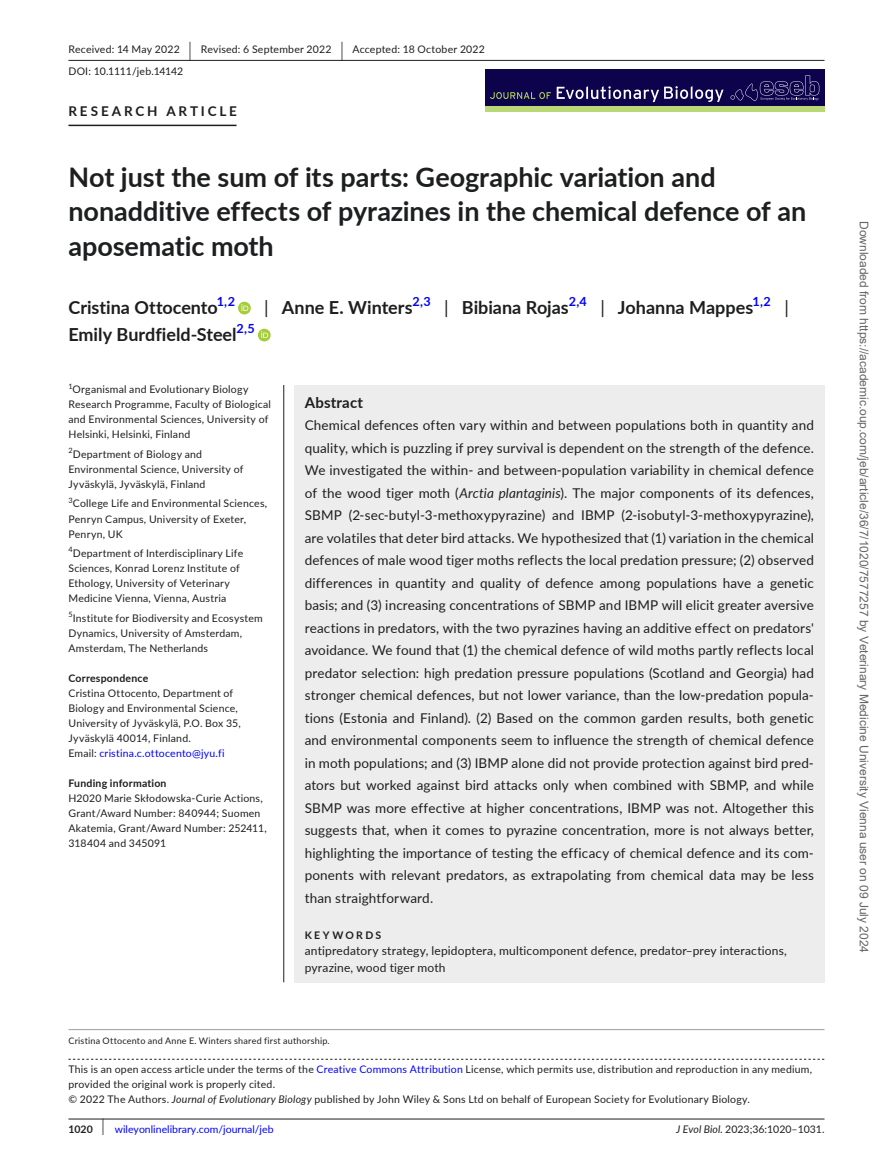
<style>
.page{position:relative;width:893px;height:1174px;background:#fff}
.page>*{position:absolute;margin:0;border:0;box-sizing:border-box;transform-origin:0 0}
.t1{font:27px/34.5px "Lato Bold 2";color:#1d1e1f}
.t2{font:18px "Lato Bold 2";color:#1d1e1f}
.t3{font:18px "Lato Regular 2";color:#1d1e1f}
.t4{font:15px "Lato Bold 2";letter-spacing:.015em;color:#1d1e1f}
.t5{font:13.5px/22.5px "Lato";letter-spacing:.01em;color:#1d1e1f;text-align:justify}
.t6{font:13.5px "Lato Bold 2";letter-spacing:.21em;color:#1d1e1f}
.t7{font:12.6px "Lato Bold 2";color:#00f}
.t8{font:12px "Arial";color:#666}
.t9{font:12px/16.5px "Lato";letter-spacing:.015em;color:#1d1e1f}
.t10{font:10.5px/15px "Lato";letter-spacing:.02em;color:#1d1e1f}
.t11{font:10.5px "Lato Regular 2";color:#00f}
.t12{font:10.5px "Lato Bold 2";letter-spacing:.02em;color:#1d1e1f}
.t13{font:10.5px "Lato Regular 2";color:#1d1e1f}
.t14{font:10.5px "Lato Bold 2";letter-spacing:.22em;color:#1d1e1f}
.t15{font:9px "Lato";letter-spacing:.025em;color:#1d1e1f}
.t16{font:7.35px "Lato Regular 2";color:#1d1e1f}
.s1{font-family:"Lato Regular 2";font-size:19.65px}
.s2{font-family:"Lato Regular 2"}
.s3{color:#00f}
.s4{font-style:italic}
.s5{font-family:"Lato Bold 2";color:#1d1e1f}
.s6{font-size:17.4px;color:#1d1e1f}
.s7{font-family:"Lato";font-style:italic}
</style>
<div class="page">
<hr style="left:68px;top:1118px;width:756px;height:1px;background:#1d1e1f">
<div style="left:485px;top:70px;width:339px;height:42px;background:#0d024c"></div>
<div style="left:485px;top:107px;width:339px;height:5px;background:#bad976"></div>
<svg style="left:490px;top:92px;width:61px;height:7px"></svg>
<svg style="left:557px;top:86px;width:166px;height:16px"></svg>
<svg style="left:730px;top:75px;width:89px;height:26px"></svg>
<hr style="left:68px;top:60px;width:756px;height:1px;background:#1d1e1f">
<hr style="left:68px;top:125px;width:169px;height:1px;background:#1d1e1f">
<svg style="left:238px;top:302px;width:13px;height:12px"></svg>
<svg style="left:241px;top:304px;width:7px;height:7px"></svg>
<div style="left:258px;top:329px;width:13px;height:12px;background:#a5cd39;border-radius:50%"></div>
<svg style="left:261px;top:331px;width:7px;height:7px"></svg>
<svg style="left:68px;top:1058px;width:756px;height:1px"></svg>
<hr style="left:68px;top:1029px;width:756px;height:1px;background:#9e9e9e">
<div style="left:294px;top:385px;width:530px;height:597px;background:#ededed"></div>
<hr style="left:283px;top:385px;width:1px;height:597px;background:#1d1e1f">
<p class="t10" style="left:68px;top:38px;width:418px;line-height:21.8px">Received: 14 May 2022 <span class="s1">|</span> Revised: 6 September 2022 <span class="s1">|</span> Accepted: 18 October 2022<br>DOI: 10.1111/jeb.14142</p>
<p class="t6" style="left:68px;top:101px;width:170px">RESEARCH ARTICLE</p>
<h1 class="t1" style="left:68px;top:159px;width:739px">Not just the sum of its parts: Geographic variation and nonadditive effects of pyrazines in the chemical defence of an aposematic moth</h1>
<h2 class="t2" style="left:68px;top:295px;width:151px">Cristina Ottocento</h2>
<p class="t7" style="left:217px;top:292px;width:20px">1,2</p>
<h2 class="t2" style="left:264px;top:295px;width:150px"><span class="s2">|</span> Anne E. Winters</h2>
<p class="t7" style="left:412px;top:292px;width:20px">2,3</p>
<h2 class="t2" style="left:444px;top:295px;width:126px"><span class="s2">|</span> Bibiana Rojas</h2>
<p class="t7" style="left:569px;top:292px;width:20px">2,4</p>
<h2 class="t2" style="left:600px;top:295px;width:154px"><span class="s2">|</span> Johanna Mappes</h2>
<p class="t7" style="left:753px;top:292px;width:20px">1,2</p>
<h2 class="t3" style="left:784px;top:295px;width:6px">|</h2>
<h2 class="t2" style="left:68px;top:322px;width:170px">Emily Burdfield-Steel</h2>
<p class="t7" style="left:236px;top:319px;width:20px">2,5</p>
<p class="t16" style="left:68px;top:381px;width:6px">1</p>
<p class="t10" style="left:68px;top:382px;width:204px;text-indent:4px">Organismal and Evolutionary Biology Research Programme, Faculty of Biological and Environmental Sciences, University of Helsinki, Helsinki, Finland</p>
<p class="t10" style="left:68px;top:446px;width:176px"><sup>2</sup>Department of Biology and<br>Environmental Science, University of<br>Jyväskylä, Jyväskylä, Finland</p>
<p class="t10" style="left:68px;top:496px;width:200px"><sup>3</sup>College Life and Environmental Sciences,<br>Penryn Campus, University of Exeter,<br>Penryn, UK</p>
<p class="t10" style="left:68px;top:545px;width:176px"><sup>4</sup>Department of Interdisciplinary Life Sciences, Konrad Lorenz Institute of Ethology, University of Veterinary Medicine Vienna, Vienna, Austria</p>
<p class="t10" style="left:68px;top:610px;width:196px"><sup>5</sup>Institute for Biodiversity and Ecosystem<br>Dynamics, University of Amsterdam,<br>Amsterdam, The Netherlands</p>
<p class="t12" style="left:68px;top:670px;width:81px">Correspondence</p>
<p class="t10" style="left:68px;top:685px;width:174px">Cristina Ottocento, Department of Biology and Environmental Science, University of Jyväskylä, P.O. Box 35, Jyväskylä 40014, Finland.<br>Email: <span class="s3">cristina.c.ottocento@jyu.fi</span></p>
<p class="t12" style="left:68px;top:775px;width:100px">Funding information</p>
<p class="t10" style="left:68px;top:790px;width:200px">H2020 Marie Skłodowska-Curie Actions, Grant/Award Number: 840944; Suomen Akatemia, Grant/Award Number: 252411, 318404 and 345091</p>
<p class="t4" style="left:305px;top:391px;width:60px">Abstract</p>
<p class="t5" style="left:305px;top:413px;width:511px">Chemical defences often vary within and between populations both in quantity and quality, which is puzzling if prey survival is dependent on the strength of the defence.<br>We investigated the within- and between-population variability in chemical defence of the wood tiger moth (<span class="s4">Arctia plantaginis</span>). The major components of its defences, SBMP (2-sec-butyl-3-methoxypyrazine) and IBMP (2-isobutyl-3-methoxypyrazine), are volatiles that deter bird attacks. We hypothesized that (1) variation in the chemical defences of male wood tiger moths reflects the local predation pressure; (2) observed differences in quantity and quality of defence among populations have a genetic basis; and (3) increasing concentrations of SBMP and IBMP will elicit greater aversive reactions in predators, with the two pyrazines having an additive effect on predators' avoidance. We found that (1) the chemical defence of wild moths partly reflects local predator selection: high predation pressure populations (Scotland and Georgia) had stronger chemical defences, but not lower variance, than the low-predation popula&shy;tions (Estonia and Finland). (2) Based on the common garden results, both genetic and environmental components seem to influence the strength of chemical defence in moth populations; and (3) IBMP alone did not provide protection against bird pred&shy;ators but worked against bird attacks only when combined with SBMP, and while SBMP was more effective at higher concentrations, IBMP was not. Altogether this suggests that, when it comes to pyrazine concentration, more is not always better, highlighting the importance of testing the efficacy of chemical defence and its com&shy;ponents with relevant predators, as extrapolating from chemical data may be less than straightforward.</p>
<p class="t14" style="left:305px;top:927px;width:78px">KEYWORDS</p>
<p class="t9" style="left:305px;top:942px;width:484px">antipredatory strategy, lepidoptera, multicomponent defence, predator–prey interactions, pyrazine, wood tiger moth</p>
<p class="t15" style="left:68px;top:1033px;width:263px">Cristina Ottocento and Anne E. Winters shared first authorship.</p>
<p class="t10" style="left:68px;top:1061px;width:745px">This is an open access article under the terms of the <span class="s3">Creative Commons Attribution</span> License, which permits use, distribution and reproduction in any medium, provided the original work is properly cited.<br>© 2022 The Authors. <span class="s4">Journal of Evolutionary Biology</span> published by John Wiley &amp; Sons Ltd on behalf of European Society for Evolutionary Biology.</p>
<p class="t11" style="left:68px;top:1121px;width:207px"><span class="s5">1020</span> <span class="s6">|</span> wileyonlinelibrary.com/journal/jeb</p>
<p class="t13" style="left:676px;top:1121px;width:150px"><span class="s7">J Evol Biol.</span> 2023;36:1020–1031.</p>
<p class="t8" style="left:868px;top:221px;width:733px;rotate:90deg">Downloaded from https://academic.oup.com/jeb/article/36/7/1020/7577257 by Veterinary Medicine University Vienna user on 09 July 2024</p>
</div>
